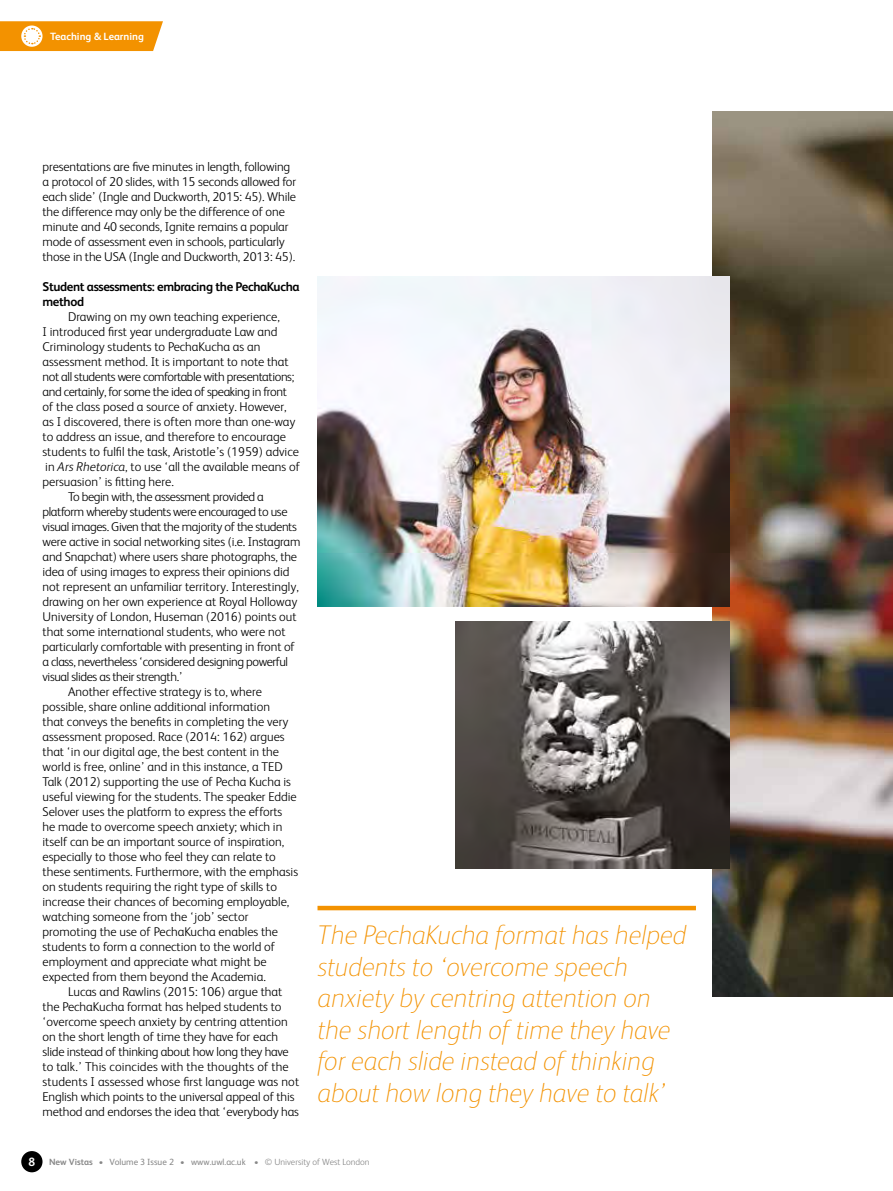
<style>
.page{position:relative;width:893px;height:1191px;background:#fff}
.page>*{position:absolute;margin:0;border:0;box-sizing:border-box;transform-origin:0 0}
.t1{font:italic 100 27px/31.5px "FS Albert";color:#f39200}
.t2{font:300 12.75px/15px "FS Albert";color:#000}
.t3{font:300 12.75px "FS Albert";letter-spacing:-.03em;color:#000}
.t4{font:700 12.75px/15px "FS Albert";letter-spacing:-.03em;color:#000}
.t5{font:300 12.75px "FS Albert";letter-spacing:-.02em;color:#000}
.t6{font:700 12px "FS Albert";color:#fff}
.t7{font:700 10.5px "FS Albert";color:#fff}
.t8{font:300 9px "FS Albert";color:#878787}
.s1{font-style:italic}
.s2{font-weight:700}
.s3{font-weight:400}
</style>
<div class="page">
<div style="left:21px;top:1151px;width:22px;height:21px;background:#000;border-radius:50%"></div>
<img style="left:713px;top:111px;width:180px;height:885px">
<img style="left:317px;top:276px;width:413px;height:330px">
<img style="left:455px;top:621px;width:275px;height:247px">
<div style="left:317px;top:905px;width:379px;height:5px;background:#f39200"></div>
<svg style="left:0;top:21px;width:163px;height:30px;background:#f49d1a"></svg>
<p class="t7" style="left:50px;top:29px;width:95px">Teaching &amp; Learning</p>
<p class="t2" style="left:43px;top:159px;width:255px">presentations are five minutes in length, following a protocol of 20 slides, with 15 seconds allowed for each slide’ (Ingle and Duckworth, 2015: 45). While the difference may only be the difference of one minute and 40 seconds, Ignite remains a popular mode of assessment even in schools, particularly those in the USA (Ingle and Duckworth, 2013: 45).</p>
<p class="t4" style="left:43px;top:279px;width:259px">Student assessments: embracing the PechaKucha method</p>
<p class="t2" style="left:68px;top:309px;width:213px">Drawing on my own teaching experience,</p>
<p class="t2" style="left:43px;top:324px;width:237px">I introduced first year undergraduate Law and</p>
<p class="t2" style="left:43px;top:339px;width:219px">Criminology students to PechaKucha as an</p>
<p class="t2" style="left:43px;top:353px;width:248px">assessment method. It is important to note that</p>
<p class="t3" style="left:43px;top:368px;width:253px">not all students were comfortable with presentations;</p>
<p class="t3" style="left:43px;top:383px;width:246px">and certainly, for some the idea of speaking in front</p>
<p class="t2" style="left:43px;top:398px;width:246px">of the class posed a source of anxiety. However,</p>
<p class="t2" style="left:43px;top:413px;width:254px">as I discovered, there is often more than one-way</p>
<p class="t2" style="left:43px;top:428px;width:245px">to address an issue, and therefore to encourage</p>
<p class="t2" style="left:43px;top:443px;width:258px">students to fulfil the task, Aristotle’s (1959) advice</p>
<p class="t2" style="left:45px;top:458px;width:256px">in <span class="s1">Ars Rhetorica</span>, to use ‘all the available means of</p>
<p class="t2" style="left:43px;top:473px;width:133px">persuasion’ is fitting here.</p>
<p class="t3" style="left:68px;top:488px;width:197px">To begin with, the assessment provided a</p>
<p class="t3" style="left:43px;top:503px;width:247px">platform whereby students were encouraged to use</p>
<p class="t3" style="left:43px;top:518px;width:256px">visual images. Given that the majority of the students</p>
<p class="t2" style="left:43px;top:533px;width:259px">were active in social networking sites (i.e. Instagram</p>
<p class="t2" style="left:43px;top:548px;width:256px">and Snapchat) where users share photographs, the</p>
<p class="t2" style="left:43px;top:563px;width:248px">idea of using images to express their opinions did</p>
<p class="t2" style="left:43px;top:578px;width:258px">not represent an unfamiliar territory. Interestingly,</p>
<p class="t2" style="left:43px;top:593px;width:256px">drawing on her own experience at Royal Holloway</p>
<p class="t2" style="left:43px;top:608px;width:256px">University of London, Huseman (2016) points out</p>
<p class="t2" style="left:43px;top:623px;width:245px">that some international students, who were not</p>
<p class="t2" style="left:43px;top:638px;width:254px">particularly comfortable with presenting in front of</p>
<p class="t3" style="left:43px;top:653px;width:247px">a class, nevertheless ‘considered designing powerful</p>
<p class="t3" style="left:43px;top:668px;width:142px">visual slides as their strength.’</p>
<p class="t2" style="left:68px;top:683px;width:195px">Another effective strategy is to, where</p>
<p class="t2" style="left:43px;top:698px;width:229px">possible, share online additional information</p>
<p class="t2" style="left:43px;top:713px;width:247px">that conveys the benefits in completing the very</p>
<p class="t2" style="left:43px;top:728px;width:244px">assessment proposed. Race (2014: 162) argues</p>
<p class="t2" style="left:43px;top:743px;width:238px">that ‘in our digital age, the best content in the</p>
<p class="t2" style="left:43px;top:758px;width:242px">world is free, online’ and in this instance, a TED</p>
<p class="t2" style="left:43px;top:773px;width:250px">Talk (2012) supporting the use of Pecha Kucha is</p>
<p class="t2" style="left:43px;top:788px;width:256px">useful viewing for the students. The speaker Eddie</p>
<p class="t2" style="left:43px;top:803px;width:241px">Selover uses the platform to express the efforts</p>
<p class="t2" style="left:43px;top:818px;width:241px">he made to overcome speech anxiety; which in</p>
<p class="t2" style="left:43px;top:833px;width:243px">itself can be an important source of inspiration,</p>
<p class="t2" style="left:43px;top:848px;width:235px">especially to those who feel they can relate to</p>
<p class="t2" style="left:43px;top:863px;width:257px">these sentiments. Furthermore, with the emphasis</p>
<p class="t2" style="left:43px;top:878px;width:236px">on students requiring the right type of skills to</p>
<p class="t2" style="left:43px;top:893px;width:248px">increase their chances of becoming employable,</p>
<p class="t2" style="left:43px;top:908px;width:207px">watching someone from the ‘job’ sector</p>
<p class="t2" style="left:43px;top:923px;width:237px">promoting the use of PechaKucha enables the</p>
<p class="t2" style="left:43px;top:938px;width:234px">students to form a connection to the world of</p>
<p class="t2" style="left:43px;top:953px;width:226px">employment and appreciate what might be</p>
<p class="t2" style="left:43px;top:968px;width:225px">expected from them beyond the Academia.</p>
<p class="t2" style="left:68px;top:983px;width:216px">Lucas and Rawlins (2015: 106) argue that</p>
<p class="t2" style="left:43px;top:998px;width:241px">the PechaKucha format has helped students to</p>
<p class="t2" style="left:43px;top:1013px;width:247px">‘overcome speech anxiety by centring attention</p>
<p class="t2" style="left:43px;top:1028px;width:237px">on the short length of time they have for each</p>
<p class="t5" style="left:43px;top:1043px;width:248px">slide instead of thinking about how long they have</p>
<p class="t2" style="left:43px;top:1058px;width:248px">to talk.’ This coincides with the thoughts of the</p>
<p class="t2" style="left:43px;top:1073px;width:258px">students I assessed whose first language was not</p>
<p class="t2" style="left:43px;top:1088px;width:254px">English which points to the universal appeal of this</p>
<p class="t2" style="left:43px;top:1103px;width:258px">method and endorses the idea that ‘everybody has</p>
<h1 class="t1" style="left:317px;top:918px;width:370px">The PechaKucha format has helped students to ‘overcome speech anxiety by centring attention on the short length of time they have for each slide instead of thinking about how long they have to talk’</h1>
<p class="t6" style="left:29px;top:1154px;width:8px">8</p>
<p class="t8" style="left:49px;top:1156px;width:322px"><span class="s2">New Vistas</span> • <span class="s3">Volume 3 Issue 2</span> • <span class="s3">www.uwl.ac.uk</span> • © University of West London</p>
</div>
